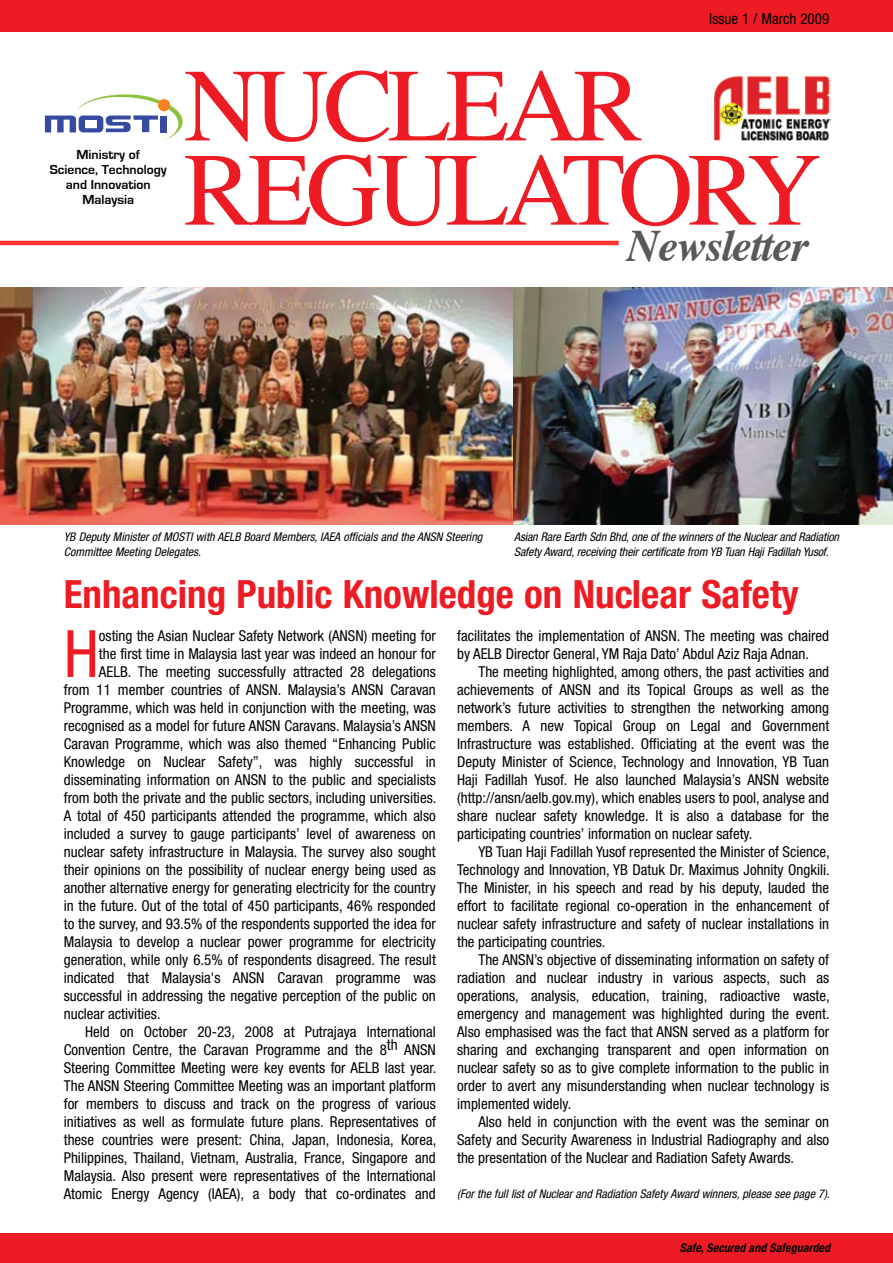
<style>
.page{position:relative;width:893px;height:1263px;background:#fff}
.page>*{position:absolute;margin:0;border:0;box-sizing:border-box;transform-origin:0 0}
.t1{font:103.8px/84.3px "Times";letter-spacing:-.05em;color:#ed1c24}
.t2{font:condensed 65.4px "Helvetica Neue";color:#ed1c24}
.t3{font:italic 700 45px "Times";letter-spacing:-.035em;color:#58595b}
.t4{font:700 condensed 39px "Helvetica Neue";color:#ed1c24}
.t5{font:condensed 15px/18px "Helvetica Neue";color:#000;text-align:justify}
.t6{font:700 13.5px/15px "Eurostile";color:#000;text-align:center}
.t7{font:italic condensed 12px/15px "Helvetica Neue";color:#000}
.t8{font:italic 700 condensed 12px "Helvetica Neue";color:#000}
</style>
<div class="page">
<div style="left:0;top:1233px;width:893px;height:30px;background:#ed1c24"></div>
<div style="left:0;top:0;width:893px;height:32px;background:#ed1c24"></div>
<hr style="left:0;top:241px;width:619px;height:4px;background:#f33">
<img style="left:0;top:288px;width:893px;height:236px">
<svg style="left:45px;top:94px;width:138px;height:46px"></svg>
<div style="left:158px;top:99px;width:12px;height:12px;background:#f48320;border-radius:50%"></div>
<img style="left:713px;top:76px;width:118px;height:64px">
<p class="t5" style="left:709px;top:9px;width:121px">Issue 1 / March 2009</p>
<p class="t6" style="left:50px;top:147px;width:118px">Ministry of<br>Science, Technology and Innovation<br>Malaysia</p>
<h1 class="t1" style="left:184px;top:55px;width:639px">NUCLEAR<br>REGULATORY</h1>
<h3 class="t3" style="left:627px;top:204px;width:182px">Newsletter</h3>
<p class="t7" style="left:64px;top:529px;width:420px">YB Deputy Minister of MOSTI with AELB Board Members, IAEA officials and the ANSN Steering<br>Committee Meeting Delegates.</p>
<p class="t7" style="left:514px;top:529px;width:326px">Asian Rare Earth Sdn Bhd, one of the winners of the Nuclear and Radiation<br>Safety Award, receiving their certificate from YB Tuan Haji Fadillah Yusof.</p>
<h3 class="t4" style="left:64px;top:570px;width:737px">Enhancing Public Knowledge on Nuclear Safety</h3>
<p class="t5" style="left:457px;top:626px;width:374px">facilitates the implementation of ANSN. The meeting was chaired by AELB Director General, YM Raja Dato’ Abdul Aziz Raja Adnan.</p>
<p class="t5" style="left:457px;top:662px;width:374px;text-indent:21px">The meeting highlighted, among others, the past activities and achievements of ANSN and its Topical Groups as well as the network’s future activities to strengthen the networking among members. A new Topical Group on Legal and Government Infrastructure was established. Officiating at the event was the Deputy Minister of Science, Technology and Innovation, YB Tuan Haji Fadillah Yusof. He also launched Malaysia’s ANSN website (http://ansn/aelb.gov.my), which enables users to pool, analyse and share nuclear safety knowledge. It is also a database for the participating countries’ information on nuclear safety.</p>
<p class="t5" style="left:457px;top:842px;width:374px;text-indent:21px">YB Tuan Haji Fadillah Yusof represented the Minister of Science, Technology and Innovation, YB Datuk Dr. Maximus Johnity Ongkili.<br>The Minister, in his speech and read by his deputy, lauded the effort to facilitate regional co-operation in the enhancement of nuclear safety infrastructure and safety of nuclear installations in the participating countries.</p>
<p class="t5" style="left:457px;top:950px;width:374px;text-indent:21px">The ANSN’s objective of disseminating information on safety of radiation and nuclear industry in various aspects, such as operations, analysis, education, training, radioactive waste, emergency and management was highlighted during the event.<br>Also emphasised was the fact that ANSN served as a platform for sharing and exchanging transparent and open information on nuclear safety so as to give complete information to the public in order to avert any misunderstanding when nuclear technology is implemented widely.</p>
<p class="t5" style="left:457px;top:1112px;width:374px;text-indent:21px">Also held in conjunction with the event was the seminar on Safety and Security Awareness in Industrial Radiography and also the presentation of the Nuclear and Radiation Safety Awards.</p>
<h2 class="t2" style="left:64px;top:616px;width:37px">H</h2>
<p class="t5" style="left:99px;top:626px;width:338px">osting the Asian Nuclear Safety Network (ANSN) meeting for</p>
<p class="t5" style="left:99px;top:644px;width:338px">the first time in Malaysia last year was indeed an honour for</p>
<p class="t5" style="left:99px;top:662px;width:338px">AELB. The meeting successfully attracted 28 delegations</p>
<p class="t5" style="left:64px;top:680px;width:374px">from 11 member countries of ANSN. Malaysia’s ANSN Caravan</p>
<p class="t5" style="left:64px;top:698px;width:374px">Programme, which was held in conjunction with the meeting, was</p>
<p class="t5" style="left:64px;top:716px;width:374px">recognised as a model for future ANSN Caravans. Malaysia’s ANSN</p>
<p class="t5" style="left:64px;top:734px;width:374px">Caravan Programme, which was also themed “Enhancing Public</p>
<p class="t5" style="left:64px;top:752px;width:374px">Knowledge on Nuclear Safety”, was highly successful in</p>
<p class="t5" style="left:64px;top:770px;width:374px">disseminating information on ANSN to the public and specialists</p>
<p class="t5" style="left:64px;top:788px;width:374px">from both the private and the public sectors, including universities.</p>
<p class="t5" style="left:64px;top:806px;width:373px">A total of 450 participants attended the programme, which also</p>
<p class="t5" style="left:64px;top:824px;width:374px">included a survey to gauge participants’ level of awareness on</p>
<p class="t5" style="left:64px;top:842px;width:373px">nuclear safety infrastructure in Malaysia. The survey also sought</p>
<p class="t5" style="left:64px;top:860px;width:373px">their opinions on the possibility of nuclear energy being used as</p>
<p class="t5" style="left:64px;top:878px;width:374px">another alternative energy for generating electricity for the country</p>
<p class="t5" style="left:64px;top:896px;width:374px">in the future. Out of the total of 450 participants, 46% responded</p>
<p class="t5" style="left:64px;top:914px;width:374px">to the survey, and 93.5% of the respondents supported the idea for</p>
<p class="t5" style="left:64px;top:932px;width:374px">Malaysia to develop a nuclear power programme for electricity</p>
<p class="t5" style="left:64px;top:950px;width:374px">generation, while only 6.5% of respondents disagreed. The result</p>
<p class="t5" style="left:64px;top:968px;width:374px">indicated that Malaysia's ANSN Caravan programme was</p>
<p class="t5" style="left:64px;top:986px;width:374px">successful in addressing the negative perception of the public on</p>
<p class="t5" style="left:64px;top:1004px;width:98px">nuclear activities.</p>
<p class="t5" style="left:85px;top:1022px;width:352px">Held on October 20-23, 2008 at Putrajaya International</p>
<p class="t5" style="left:64px;top:1040px;width:374px">Convention Centre, the Caravan Programme and the 8th ANSN</p>
<p class="t5" style="left:64px;top:1058px;width:374px">Steering Committee Meeting were key events for AELB last year.</p>
<p class="t5" style="left:64px;top:1076px;width:374px">The ANSN Steering Committee Meeting was an important platform</p>
<p class="t5" style="left:64px;top:1094px;width:374px">for members to discuss and track on the progress of various</p>
<p class="t5" style="left:64px;top:1112px;width:374px">initiatives as well as formulate future plans. Representatives of</p>
<p class="t5" style="left:64px;top:1130px;width:374px">these countries were present: China, Japan, Indonesia, Korea,</p>
<p class="t5" style="left:64px;top:1148px;width:374px">Philippines, Thailand, Vietnam, Australia, France, Singapore and</p>
<p class="t5" style="left:64px;top:1166px;width:374px">Malaysia. Also present were representatives of the International</p>
<p class="t5" style="left:64px;top:1184px;width:374px">Atomic Energy Agency (IAEA), a body that co-ordinates and</p>
<p class="t7" style="left:457px;top:1186px;width:374px">(For the full list of Nuclear and Radiation Safety Award winners, please see page 7).</p>
<p class="t8" style="left:680px;top:1240px;width:152px">Safe, Secured and Safeguarded</p>
</div>
